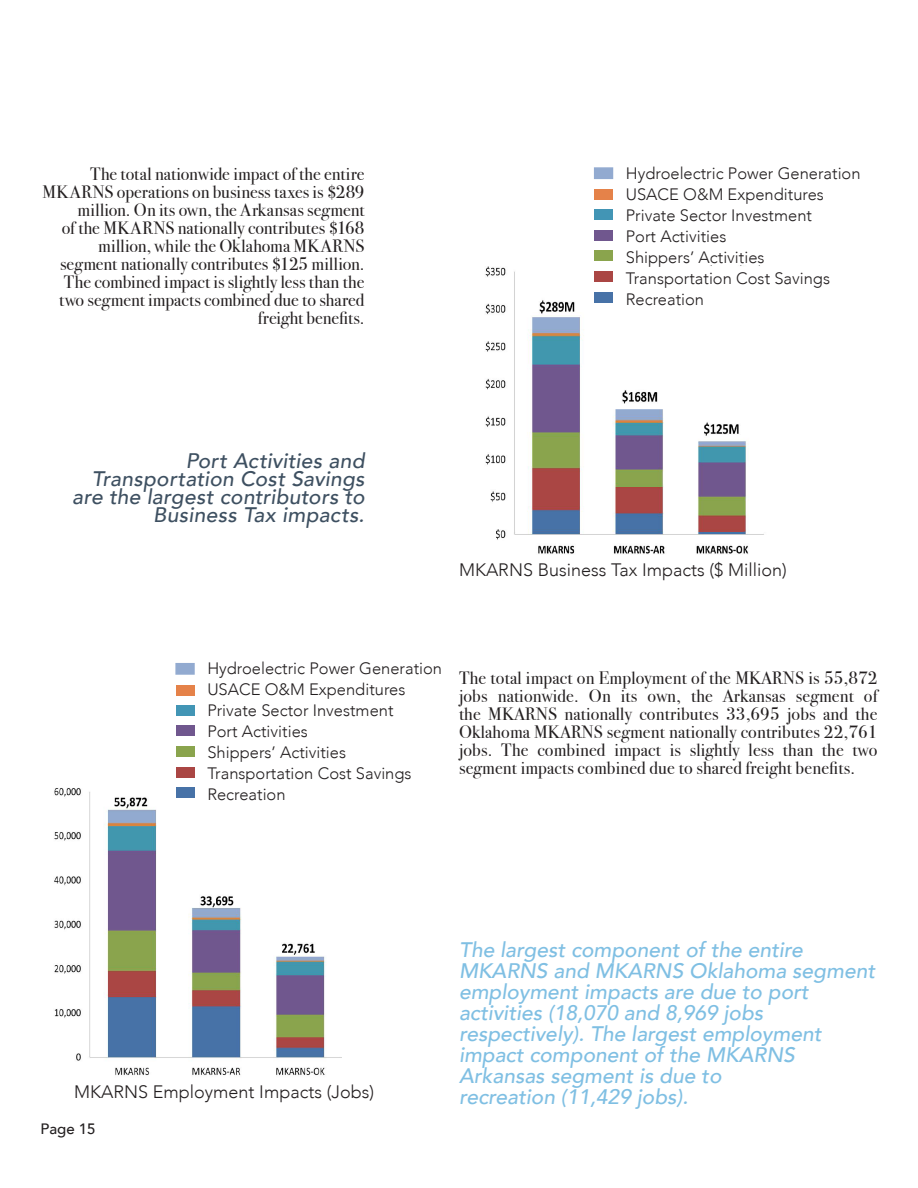
<style>
.page{position:relative;width:918px;height:1188px;background:#fff}
.page>*{position:absolute;margin:0;border:0;box-sizing:border-box;transform-origin:0 0}
.t1{font:italic 500 21px/21px "Avenir";color:#7fbfe3}
.t2{font:italic 500 21px/18px "Avenir";letter-spacing:.015em;color:#3e5061;text-align:right}
.t3{font:18px/18px "Bodoni Svty Two ITCTT";letter-spacing:.005em;color:#231f20;text-align:right}
.t4{font:300 18px "Avenir";color:#231f20}
.t5{font:300 16.5px "Avenir";color:#231f20}
.t6{font:500 15px "Avenir";color:#231f20}
</style>
<div class="page">
<img style="left:485px;top:266px;width:279px;height:288px">
<img style="left:54px;top:787px;width:288px;height:289px">
<div style="left:594px;top:167px;width:19px;height:12px;background:#92aad0;border:2px solid #92aad0"></div>
<div style="left:594px;top:189px;width:19px;height:11px;background:#e58249"></div>
<div style="left:594px;top:210px;width:19px;height:10px;background:#4295b5"></div>
<div style="left:594px;top:230px;width:19px;height:10px;background:#70578e"></div>
<div style="left:594px;top:250px;width:19px;height:11px;background:#8aa44d"></div>
<div style="left:594px;top:272px;width:19px;height:10px;background:#aa4644"></div>
<div style="left:594px;top:292px;width:19px;height:10px;background:#4772a7"></div>
<div style="left:175px;top:663px;width:20px;height:12px;background:#92aad0;border:2px solid #92aad0"></div>
<div style="left:176px;top:685px;width:18px;height:10px;background:#e58249"></div>
<div style="left:176px;top:705px;width:18px;height:11px;background:#4295b5"></div>
<div style="left:176px;top:726px;width:18px;height:10px;background:#70578e"></div>
<div style="left:176px;top:746px;width:18px;height:10px;background:#8aa44d"></div>
<div style="left:176px;top:767px;width:18px;height:11px;background:#aa4644"></div>
<div style="left:176px;top:788px;width:18px;height:10px;background:#4772a7"></div>
<p class="t3" style="left:43px;top:163px;width:323px">The total nationwide impact of the entire MKARNS operations on business taxes is $289 million. On its own, the Arkansas segment<br>of the MKARNS nationally contributes $168 million, while the Oklahoma MKARNS segment nationally contributes $125 million.<br>The combined impact is slightly less than the two segment impacts combined due to shared freight benefits.</p>
<p class="t5" style="left:626px;top:163px;width:236px">Hydroelectric Power Generation</p>
<p class="t5" style="left:626px;top:184px;width:200px">USACE O&amp;M Expenditures</p>
<p class="t5" style="left:626px;top:205px;width:188px">Private Sector Investment</p>
<p class="t5" style="left:626px;top:226px;width:102px">Port Activities</p>
<p class="t5" style="left:626px;top:247px;width:140px">Shippers’ Activities</p>
<p class="t5" style="left:626px;top:268px;width:206px">Transportation Cost Savings</p>
<p class="t5" style="left:626px;top:289px;width:80px">Recreation</p>
<p class="t2" style="left:72px;top:452px;width:294px">Port Activities and<br>Transportation Cost Savings are the largest contributors to<br>Business Tax impacts.</p>
<p class="t4" style="left:459px;top:559px;width:329px">MKARNS Business Tax Impacts ($ Million)</p>
<p class="t5" style="left:207px;top:659px;width:236px">Hydroelectric Power Generation</p>
<p class="t5" style="left:207px;top:680px;width:200px">USACE O&amp;M Expenditures</p>
<p class="t5" style="left:207px;top:701px;width:188px">Private Sector Investment</p>
<p class="t5" style="left:207px;top:722px;width:102px">Port Activities</p>
<p class="t5" style="left:207px;top:743px;width:140px">Shippers’ Activities</p>
<p class="t5" style="left:207px;top:764px;width:206px">Transportation Cost Savings</p>
<p class="t5" style="left:207px;top:785px;width:80px">Recreation</p>
<p class="t3" style="left:459px;top:667px;width:420px;text-align:justify">The total impact on Employment of the MKARNS is 55,872 jobs nationwide. On its own, the Arkansas segment of the MKARNS nationally contributes 33,695 jobs and the Oklahoma MKARNS segment nationally contributes 22,761 jobs. The combined impact is slightly less than the two segment impacts combined due to shared freight benefits.</p>
<p class="t4" style="left:74px;top:1081px;width:301px">MKARNS Employment Impacts (Jobs)</p>
<p class="t6" style="left:40px;top:1116px;width:57px">Page 15</p>
<p class="t1" style="left:459px;top:940px;width:418px">The largest component of the entire MKARNS and MKARNS Oklahoma segment employment impacts are due to port activities (18,070 and 8,969 jobs</p>
<p class="t1" style="left:459px;top:1024px;width:364px">respectively). The largest employment impact component of the MKARNS<br>Arkansas segment is due to</p>
<p class="t1" style="left:459px;top:1087px;width:231px">recreation (11,429 jobs).</p>
</div>
